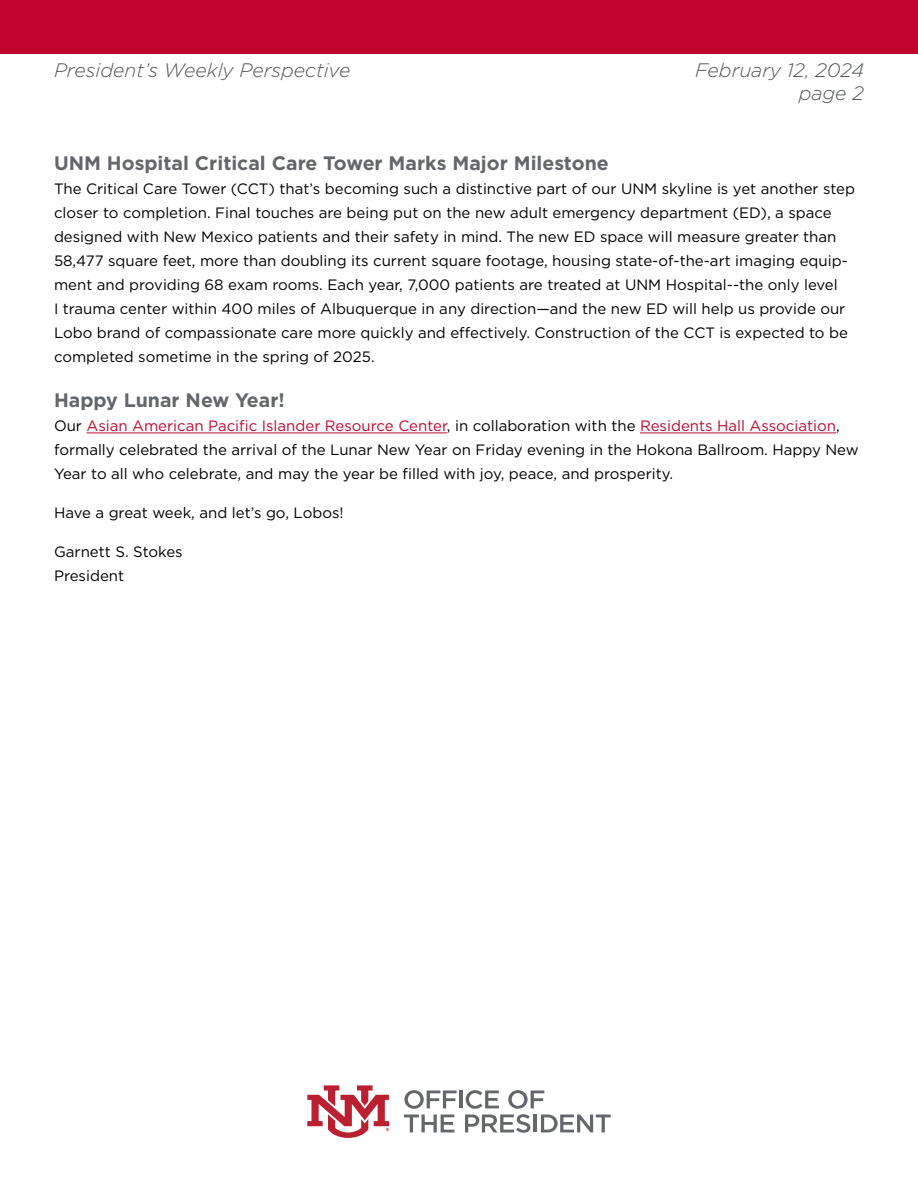
<style>
.page{position:relative;width:918px;height:1188px;background:#fff}
.page>*{position:absolute;margin:0;border:0;box-sizing:border-box;transform-origin:0 0}
.Normal__Web{font:700 19.5px "Gotham";color:#63666a}
.t1{font:italic 300 19.5px/23.4px "Gotham";color:#52555b;text-align:right}
.Normal__Web-2{font:15px/24px "Gotham";color:#000}
.s1{color:#ba0c2f}
</style>
<div class="page">
<hr style="left:87px;top:433px;width:360px;height:1px;background:#ba0c2f">
<hr style="left:640px;top:433px;width:196px;height:1px;background:#ba0c2f">
<div style="left:0;top:0;width:918px;height:53px;background:#c00630"></div>
<svg style="left:404px;top:1090px;width:53px;height:19px"></svg>
<hr style="left:459px;top:1090px;width:4px;height:18px;background:#63676b">
<svg style="left:404px;top:1115px;width:50px;height:17px"></svg>
<svg style="left:465px;top:1090px;width:146px;height:43px"></svg>
<svg style="left:307px;top:1085px;width:82px;height:53px"></svg>
<p class="t1" style="left:54px;top:58px;width:298px">President’s Weekly Perspective</p>
<p class="t1" style="left:695px;top:58px;width:170px">February 12, 2024 page 2</p>
<p class="Normal__Web" style="left:54px;top:151px;width:556px">UNM Hospital Critical Care Tower Marks Major Milestone</p>
<p class="Normal__Web-2" style="left:54px;top:177px;width:803px">The Critical Care Tower (CCT) that’s becoming such a distinctive part of our UNM skyline is yet another step closer to completion. Final touches are being put on the new adult emergency department (ED), a space designed with New Mexico patients and their safety in mind. The new ED space will measure greater than 58,477 square feet, more than doubling its current square footage, housing state-of-the-art imaging equip&shy;ment and providing 68 exam rooms. Each year, 7,000 patients are treated at UNM Hospital--the only level<br>I trauma center within 400 miles of Albuquerque in any direction—and the new ED will help us provide our Lobo brand of compassionate care more quickly and effectively. Construction of the CCT is expected to be completed sometime in the spring of 2025.</p>
<p class="Normal__Web" style="left:54px;top:388px;width:232px">Happy Lunar New Year!</p>
<p class="Normal__Web-2" style="left:54px;top:414px;width:806px">Our <span class="s1">Asian American Pacific Islander Resource Center</span>, in collaboration with the <span class="s1">Residents Hall Association</span>, formally celebrated the arrival of the Lunar New Year on Friday evening in the Hokona Ballroom. Happy New<br>Year to all who celebrate, and may the year be filled with joy, peace, and prosperity.</p>
<p class="Normal__Web-2" style="left:54px;top:501px;width:291px">Have a great week, and let’s go, Lobos!</p>
<p class="Normal__Web-2" style="left:54px;top:540px;width:130px">Garnett S. Stokes<br>President</p>
</div>
